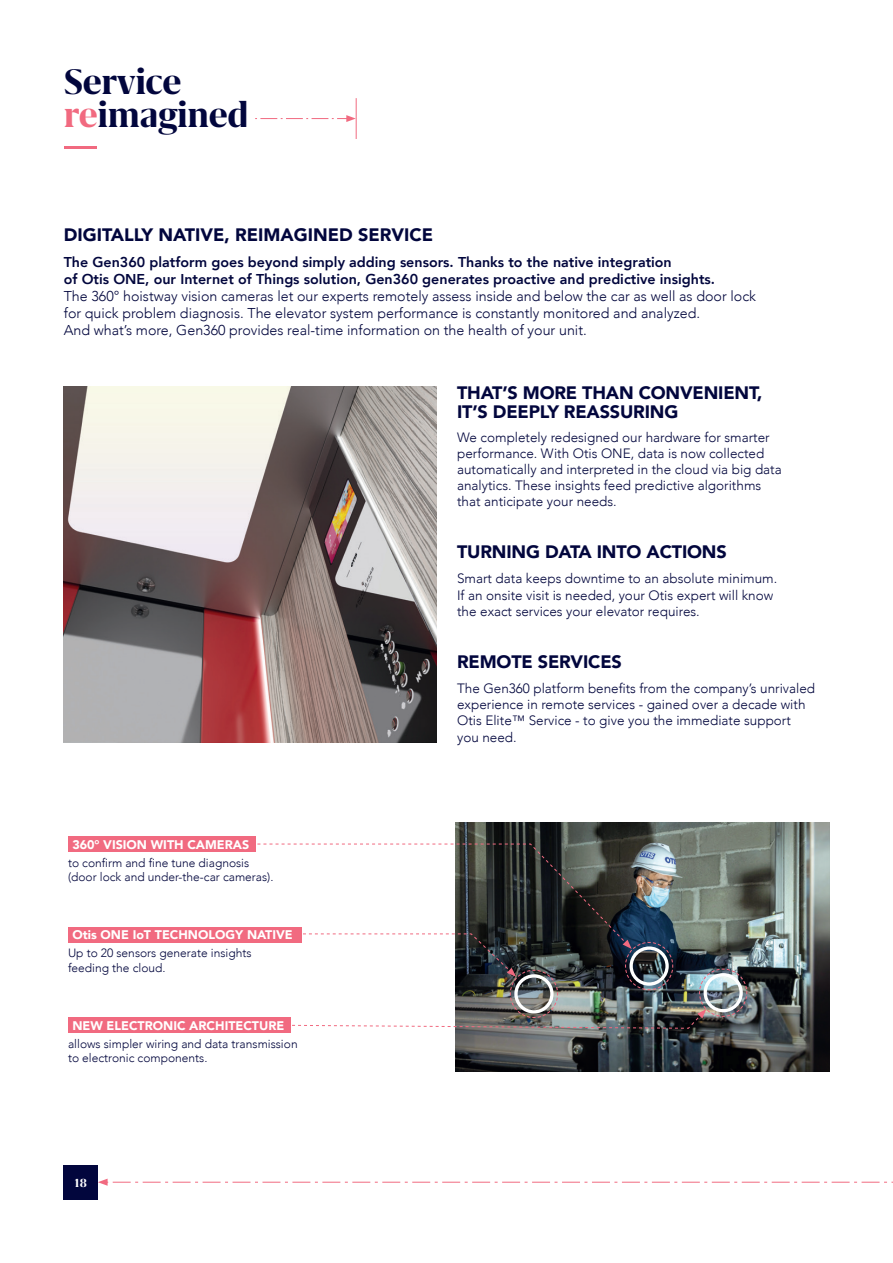
<style>
.page{position:relative;width:893px;height:1263px;background:#fff}
.page>*{position:absolute;margin:0;border:0;box-sizing:border-box;transform-origin:0 0}
.t1{font:700 40.95px "Grifo M";letter-spacing:-.01em;color:#02063d}
.t2{font:900 18px/19.5px "Avenir";letter-spacing:-.01em;color:#02063d}
.t3{font:300 14.25px/17.1px "Avenir";color:#02063d}
.t4{font:300 13.5px/16.2px "Avenir";color:#02063d}
.t5{font:700 13.5px "Grifo M";color:#fff}
.t6{font:900 12.45px "Avenir";color:#fff}
.t7{font:300 12px/14.4px "Avenir";color:#02063d}
.s1{color:#f16a80}
.s2{font-weight:800}
</style>
<div class="page">
<hr style="left:64px;top:147px;width:33px;height:2px;background:#f16a80">
<img style="left:456px;top:823px;width:373px;height:248px">
<img style="left:255px;top:843px;width:493px;height:186px">
<div style="left:68px;top:836px;width:187px;height:16px;background:#f16a80"></div>
<div style="left:68px;top:927px;width:233px;height:16px;background:#f16a80"></div>
<div style="left:68px;top:1017px;width:223px;height:16px;background:#f16a80"></div>
<svg style="left:98px;top:1178px;width:795px;height:8px"></svg>
<div style="left:64px;top:1165px;width:34px;height:34px;background:#02063d"></div>
<svg style="left:255px;top:115px;width:101px;height:7px"></svg>
<hr style="left:356px;top:98px;width:1px;height:41px;background:#f16a80">
<img style="left:64px;top:386px;width:372px;height:356px">
<p class="t1" style="left:64px;top:60px;width:119px">Service</p>
<p class="t1" style="left:64px;top:94px;width:186px"><span class="s1">re</span>imagined</p>
<p class="t2" style="left:64px;top:225px;width:371px">DIGITALLY NATIVE, REIMAGINED SERVICE</p>
<p class="t3" style="left:64px;top:253px;width:694px"><span class="s2">The Gen360 platform goes beyond simply adding sensors. Thanks to the native integration<br>of Otis ONE, our Internet of Things solution, Gen360 generates proactive and predictive insights.<br></span>The 360° hoistway vision cameras let our experts remotely assess inside and below the car as well as door lock for quick problem diagnosis. The elevator system performance is constantly monitored and analyzed.<br>And what’s more, Gen360 provides real-time information on the health of your unit.</p>
<p class="t6" style="left:72px;top:834px;width:178px">360° VISION WITH CAMERAS</p>
<p class="t7" style="left:68px;top:855px;width:207px">to confirm and fine tune diagnosis (door lock and under-the-car cameras).</p>
<p class="t6" style="left:72px;top:924px;width:222px">Otis ONE IoT TECHNOLOGY NATIVE</p>
<p class="t7" style="left:68px;top:946px;width:185px">Up to 20 sensors generate insights feeding the cloud.</p>
<p class="t6" style="left:72px;top:1015px;width:213px">NEW ELECTRONIC ARCHITECTURE</p>
<p class="t7" style="left:68px;top:1036px;width:231px">allows simpler wiring and data transmission to electronic components.</p>
<p class="t5" style="left:75px;top:1176px;width:14px">18</p>
<p class="t2" style="left:457px;top:382px;width:307px">THAT’S MORE THAN CONVENIENT,<br>IT’S DEEPLY REASSURING</p>
<p class="t4" style="left:457px;top:429px;width:326px">We completely redesigned our hardware for smarter performance. With Otis ONE, data is now collected automatically and interpreted in the cloud via big data analytics. These insights feed predictive algorithms that anticipate your needs.</p>
<p class="t2" style="left:457px;top:542px;width:271px">TURNING DATA INTO ACTIONS</p>
<p class="t4" style="left:457px;top:571px;width:322px">Smart data keeps downtime to an absolute minimum.<br>If an onsite visit is needed, your Otis expert will know the exact services your elevator requires.</p>
<p class="t2" style="left:457px;top:651px;width:166px">REMOTE SERVICES</p>
<p class="t4" style="left:457px;top:680px;width:360px">The Gen360 platform benefits from the company’s unrivaled experience in remote services - gained over a decade with Otis Elite™ Service - to give you the immediate support you need.</p>
</div>
